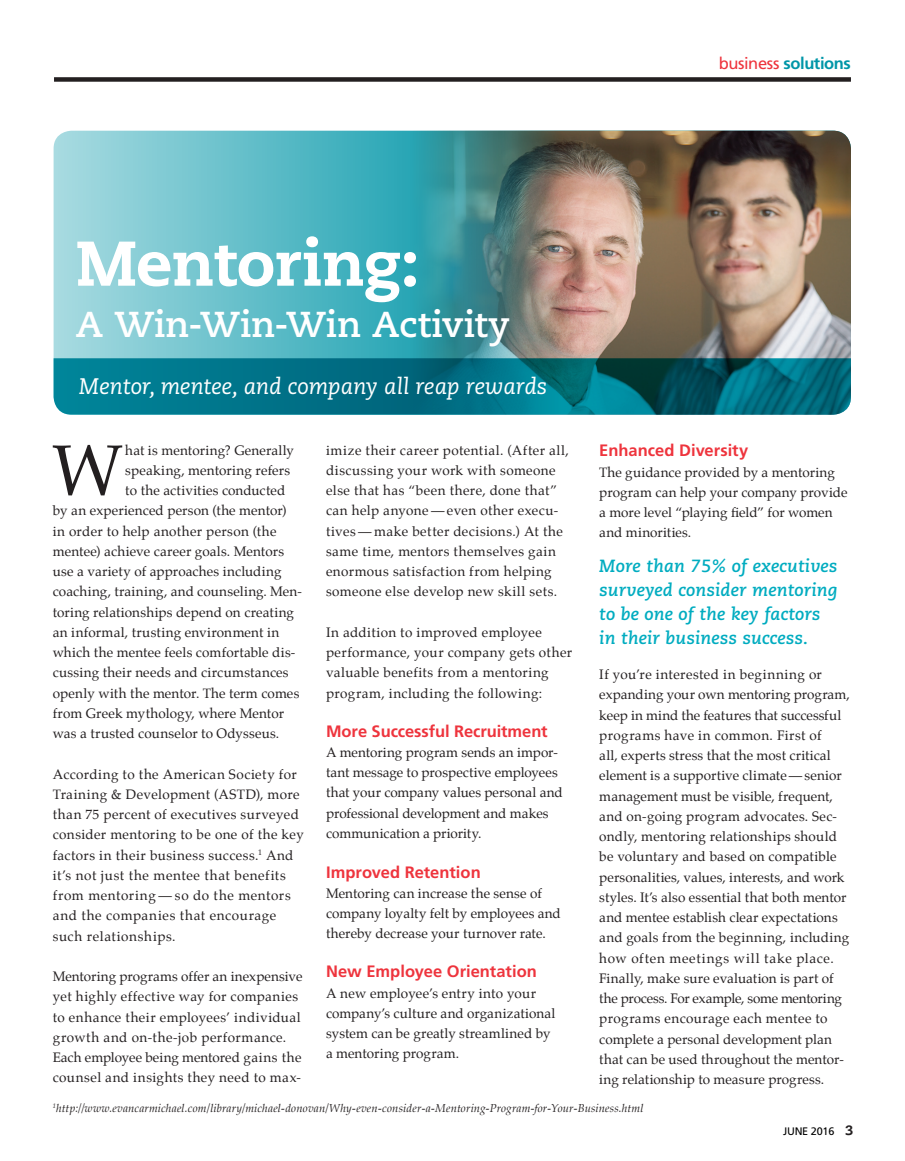
<style>
.page{position:relative;width:905px;height:1161px;background:#fff}
.page>*{position:absolute;margin:0;border:0;box-sizing:border-box;transform-origin:0 0}
.Paragraph_-_Body{font:71.55px "Palatino";color:#231f20}
.t1{font:800 63px "Caecilia LT Std";letter-spacing:-.01em;color:#fff}
.t2{font:700 36px "Caecilia LT Std";letter-spacing:-.005em;color:#fff}
.Head_-_Subhead{font:italic 22.5px "Caecilia LT Std";color:#fff}
.Blue_Valley_Pull_Quo{font:italic 700 17.7px/24px "Caecilia LT Std";letter-spacing:.01em;color:#00acc0}
.Paragraph_-_Heading{font:700 16.5px "Frutiger";color:#ee343d}
.t3{font:700 16.5px "Frutiger";letter-spacing:-.025em;color:#0096a8}
.Paragraph_-_Body-2{font:13.5px/20.2px "Palatino";letter-spacing:.025em;color:#231f20}
.Paragraph_-_Heading-2{font:13.5px/20.2px "Palatino";letter-spacing:.01em;color:#231f20}
.Paragraph_-_Body-3{font:13.5px "Palatino";letter-spacing:.005em;color:#231f20}
.Paragraph_-_Body-4{font:italic 11.25px "Palatino";letter-spacing:.015em;color:#231f20}
.t4{font:10.8px "Frutiger";letter-spacing:-.02em;color:#010101}
.s1{font-weight:400;color:#ee343d}
.s2{font-family:"Caecilia LT Std";font-weight:800;font-size:13.5px;color:#231f20}
</style>
<div class="page">
<div style="left:54px;top:77px;width:796px;height:5px;background:#231f20"></div>
<svg style="left:54px;top:131px;width:796px;height:284px;background:#6bc1cc"></svg>
<img style="left:398px;top:131px;width:452px;height:227px">
<svg style="left:54px;top:358px;width:796px;height:57px;background:#026e80"></svg>
<p class="t3" style="left:718px;top:54px;width:134px"><span class="s1">business</span> solutions</p>
<p class="t1" style="left:76px;top:225px;width:345px">Mentoring:</p>
<p class="t2" style="left:76px;top:303px;width:435px">A Win-Win-Win Activity</p>
<p class="Head_-_Subhead" style="left:79px;top:373px;width:470px">Mentor, mentee, and company all reap rewards</p>
<p class="Paragraph_-_Body" style="left:52px;top:411px;width:73px">W</p>
<p class="Paragraph_-_Body-2" style="left:125px;top:440px;width:170px">hat is mentoring? Generally</p>
<p class="Paragraph_-_Body-2" style="left:125px;top:460px;width:166px">speaking, mentoring refers</p>
<p class="Paragraph_-_Body-2" style="left:125px;top:480px;width:162px">to the activities conducted</p>
<p class="Paragraph_-_Body-2" style="left:53px;top:501px;width:235px">by an experienced person (the mentor)</p>
<p class="Paragraph_-_Body-2" style="left:53px;top:521px;width:225px">in order to help another person (the</p>
<p class="Paragraph_-_Body-2" style="left:53px;top:541px;width:233px">mentee) achieve career goals. Mentors</p>
<p class="Paragraph_-_Body-2" style="left:53px;top:561px;width:230px">use a variety of approaches including</p>
<p class="Paragraph_-_Body-2" style="left:53px;top:582px;width:250px">coaching, training, and counseling. Men-</p>
<p class="Paragraph_-_Body-2" style="left:53px;top:602px;width:243px">toring relationships depend on creating</p>
<p class="Paragraph_-_Body-2" style="left:53px;top:622px;width:228px">an informal, trusting environment in</p>
<p class="Paragraph_-_Body-2" style="left:53px;top:642px;width:244px">which the mentee feels comfortable dis-</p>
<p class="Paragraph_-_Body-2" style="left:53px;top:663px;width:237px">cussing their needs and circumstances</p>
<p class="Paragraph_-_Body-2" style="left:53px;top:683px;width:248px">openly with the mentor. The term comes</p>
<p class="Paragraph_-_Body-3" style="left:53px;top:702px;width:233px">from Greek mythology, where Mentor</p>
<p class="Paragraph_-_Body-2" style="left:53px;top:723px;width:228px">was a trusted counselor to Odysseus.</p>
<p class="Paragraph_-_Body-2" style="left:53px;top:764px;width:253px">According to the American Society for Training &amp; Development (ASTD), more than 75 percent of executives surveyed consider mentoring to be one of the key factors in their business success.<sup>1</sup> And it’s not just the mentee that benefits from mentoring — so do the mentors and the companies that encourage such relationships.</p>
<p class="Paragraph_-_Body-2" style="left:53px;top:966px;width:251px">Mentoring programs offer an inexpensive yet highly effective way for companies to enhance their employees’ individual growth and on-the-job performance.<br>Each employee being mentored gains the counsel and insights they need to max-</p>
<p class="Paragraph_-_Body-2" style="left:326px;top:440px;width:244px">imize their career potential. (After all, discussing your work with someone else that has “been there, done that” can help anyone — even other execu&shy;tives — make better decisions.) At the same time, mentors themselves gain enormous satisfaction from helping someone else develop new skill sets.</p>
<p class="Paragraph_-_Body-2" style="left:326px;top:622px;width:248px">In addition to improved employee performance, your company gets other valuable benefits from a mentoring program, including the following:</p>
<p class="Paragraph_-_Heading" style="left:326px;top:721px;width:223px">More Successful Recruitment</p>
<p class="Paragraph_-_Heading-2" style="left:326px;top:742px;width:238px">A mentoring program sends an impor&shy;tant message to prospective employees that your company values personal and professional development and makes communication a priority.</p>
<p class="Paragraph_-_Heading" style="left:326px;top:862px;width:156px">Improved Retention</p>
<p class="Paragraph_-_Heading-2" style="left:326px;top:883px;width:236px">Mentoring can increase the sense of company loyalty felt by employees and thereby decrease your turnover rate.</p>
<p class="Paragraph_-_Heading" style="left:326px;top:962px;width:212px">New Employee Orientation</p>
<p class="Paragraph_-_Heading-2" style="left:326px;top:983px;width:231px">A new employee’s entry into your company’s culture and organizational system can be greatly streamlined by a mentoring program.</p>
<p class="Paragraph_-_Heading" style="left:599px;top:441px;width:150px">Enhanced Diversity</p>
<p class="Paragraph_-_Heading-2" style="left:599px;top:462px;width:250px">The guidance provided by a mentoring program can help your company provide a more level “playing field” for women and minorities.</p>
<p class="Blue_Valley_Pull_Quo" style="left:599px;top:555px;width:240px">More than 75% of executives surveyed consider mentoring to be one of the key factors in their business success.</p>
<p class="Paragraph_-_Heading-2" style="left:599px;top:664px;width:252px">If you’re interested in beginning or expanding your own mentoring program, keep in mind the features that successful programs have in common. First of<br>all, experts stress that the most critical element is a supportive climate—senior management must be visible, frequent, and on-going program advocates. Sec&shy;ondly, mentoring relationships should be voluntary and based on compatible personalities, values, interests, and work styles. It’s also essential that both mentor and mentee establish clear expectations and goals from the beginning, including how often meetings will take place.<br>Finally, make sure evaluation is part of the process. For example, some mentoring programs encourage each mentee to complete a personal development plan that can be used throughout the mentor&shy;ing relationship to measure progress.</p>
<p class="Paragraph_-_Body-4" style="left:53px;top:1099px;width:592px"><sup>1</sup>http://www.evancarmichael.com/library/michael-donovan/Why-even-consider-a-Mentoring-Program-for-Your-Business.html</p>
<p class="t4" style="left:783px;top:1125px;width:72px">JUNE 2016 <span class="s2">3</span></p>
</div>
